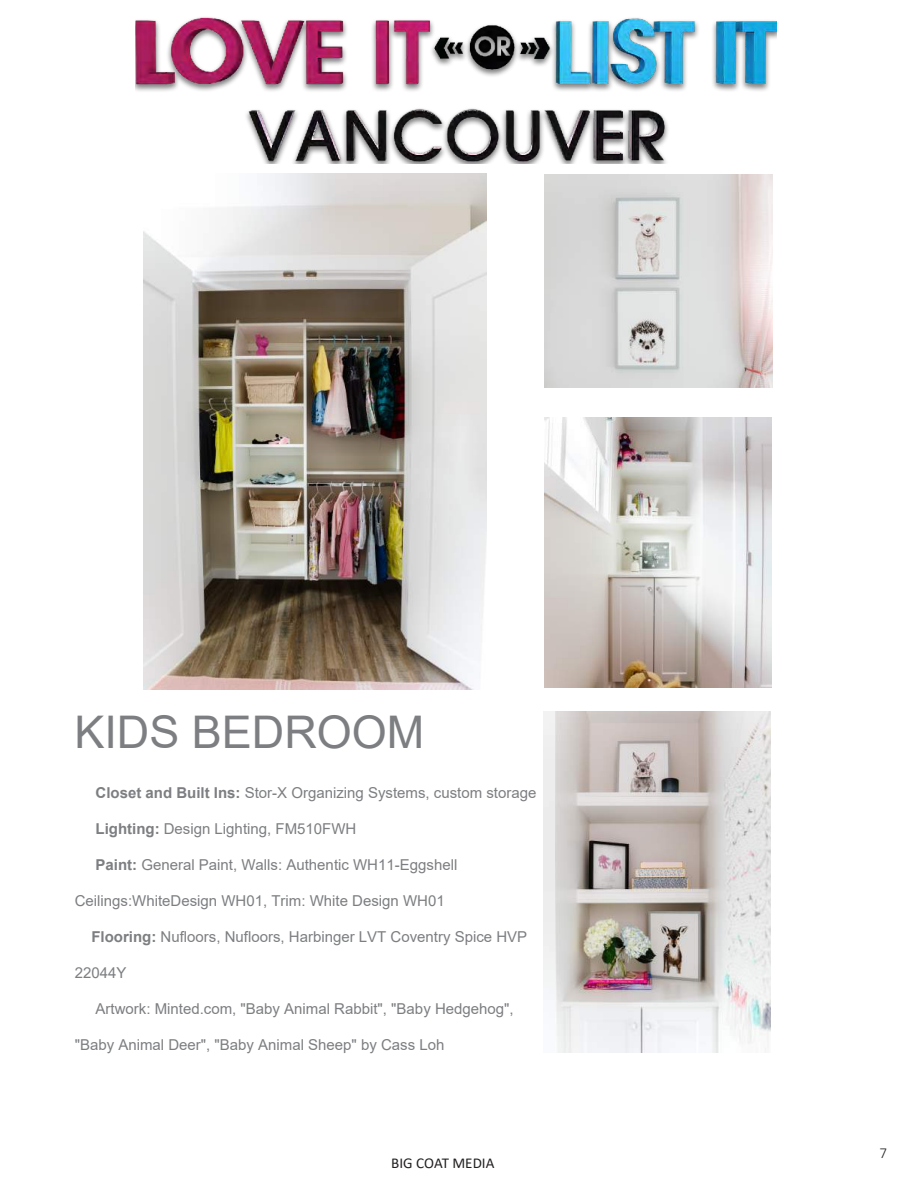
<style>
.page{position:relative;width:918px;height:1188px;background:#fff}
.page>*{position:absolute;margin:0;border:0;box-sizing:border-box;transform-origin:0 0}
.t1{font:45px "Arial";color:#7c7e81}
.t2{font:15px "Arial";color:#7c7e81}
.t3{font:15px "Calibri";color:#231f20}
.t4{font:300 15px "Calibri";color:#231f20}
.s1{font-weight:700}
</style>
<div class="page">
<img style="left:136px;top:17px;width:641px;height:147px">
<img style="left:143px;top:174px;width:344px;height:515px">
<img style="left:545px;top:175px;width:227px;height:212px">
<img style="left:544px;top:418px;width:228px;height:270px">
<img style="left:543px;top:712px;width:228px;height:341px">
<h1 class="t1" style="left:74px;top:701px;width:352px">KIDS BEDROOM</h1>
<p class="t2" style="left:96px;top:783px;width:442px"><span class="s1">Closet and Built Ins:</span> Stor-X Organizing Systems, custom storage</p>
<p class="t2" style="left:96px;top:819px;width:262px"><span class="s1">Lighting:</span> Design Lighting, FM510FWH</p>
<p class="t2" style="left:96px;top:855px;width:363px"><span class="s1">Paint:</span> General Paint, Walls: Authentic WH11-Eggshell</p>
<p class="t2" style="left:75px;top:891px;width:372px">Ceilings:WhiteDesign WH01, Trim: White Design WH01</p>
<p class="t2" style="left:91px;top:927px;width:437px"><span class="s1">Flooring:</span> Nufloors, Nufloors, Harbinger LVT Coventry Spice HVP</p>
<p class="t2" style="left:75px;top:963px;width:53px">22044Y</p>
<p class="t2" style="left:96px;top:999px;width:420px">Artwork: Minted.com, "Baby Animal Rabbit", "Baby Hedgehog",</p>
<p class="t2" style="left:75px;top:1035px;width:371px">"Baby Animal Deer", "Baby Animal Sheep" by Cass Loh</p>
<p class="t3" style="left:391px;top:1152px;width:105px">BIG COAT MEDIA</p>
<p class="t4" style="left:880px;top:1144px;width:9px">7</p>
</div>
